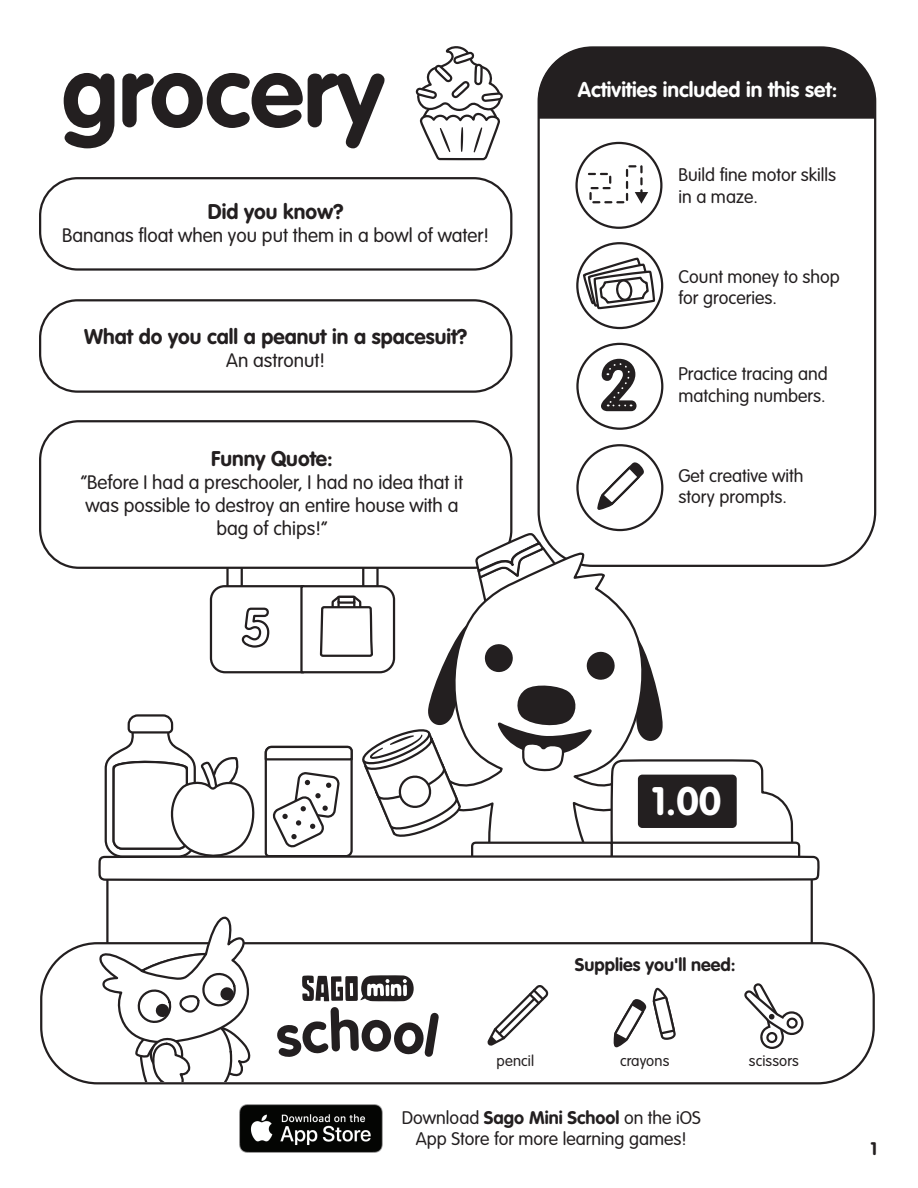
<style>
.page{position:relative;width:918px;height:1188px;background:#fff}
.page>*{position:absolute;margin:0;border:0;box-sizing:border-box;transform-origin:0 0}
.t1{font:700 99px "VAG Rounded Std";color:#231f20}
.t2{font:900 72px "VAG Rounded Std";color:#231f20}
.t3{font:700 39.3px "VAG Rounded Std";color:#fff}
.t4{font:700 21px "VAG Rounded Std";color:#231f20}
.t5{font:700 21px "VAG Rounded Std";color:#fff}
.t6{font:300 19.2px/23.1px "VAG Rounded Std";color:#231f20;text-align:center}
.t7{font:300 18px/21.6px "VAG Rounded Std";color:#231f20}
.t8{font:700 18px "VAG Rounded Std";color:#231f20}
.t9{font:300 15px "VAG Rounded Std";letter-spacing:.01em;color:#231f20}
.s1{font-weight:700}
</style>
<div class="page">
<svg style="left:415px;top:46px;width:88px;height:115px"></svg>
<div style="left:39px;top:177px;width:473px;height:94px;border:2px solid #231f20;border-radius:38px"></div>
<div style="left:538px;top:47px;width:337px;height:72px;background:#231f20"></div>
<div style="left:39px;top:299px;width:473px;height:94px;border:2px solid #231f20;border-radius:38px"></div>
<div style="left:39px;top:420px;width:473px;height:149px;border:2px solid #231f20;border-radius:38px"></div>
<div style="left:576px;top:343px;width:87px;height:87px;border:2px solid #231f20;border-radius:50%"></div>
<div style="left:576px;top:444px;width:87px;height:87px;border:2px solid #231f20;border-radius:50%"></div>
<svg style="left:598px;top:462px;width:46px;height:48px"></svg>
<div style="left:576px;top:242px;width:87px;height:87px;border:2px solid #231f20;border-radius:50%"></div>
<svg style="left:583px;top:258px;width:74px;height:51px"></svg>
<div style="left:575px;top:142px;width:88px;height:87px;border:2px solid #231f20;border-radius:50%"></div>
<img style="left:240px;top:1105px;width:142px;height:47px">
<div style="left:106px;top:873px;width:707px;height:131px;background:#fff;border:2px solid #231f20"></div>
<svg style="left:97px;top:531px;width:723px;height:351px"></svg>
<div style="left:41px;top:943px;width:833px;height:140px;background:#fff;border-radius:56px"></div>
<div style="left:40px;top:942px;width:835px;height:142px;border:2px solid #231f20;border-radius:56px"></div>
<svg style="left:302px;top:975px;width:112px;height:26px"></svg>
<svg style="left:277px;top:1007px;width:162px;height:50px"></svg>
<svg style="left:653px;top:988px;width:23px;height:52px"></svg>
<svg style="left:614px;top:999px;width:33px;height:48px"></svg>
<svg style="left:744px;top:983px;width:60px;height:66px"></svg>
<svg style="left:487px;top:985px;width:62px;height:61px"></svg>
<svg style="left:97px;top:913px;width:157px;height:169px"></svg>
<svg style="left:588px;top:165px;width:60px;height:39px"></svg>
<h1 class="t1" style="left:62px;top:34px;width:324px">grocery</h1>
<p class="t4" style="left:208px;top:199px;width:137px">Did you know?</p>
<p class="t6" style="left:62px;top:224px;width:429px">Bananas float when you put them in a bowl of water!</p>
<p class="t4" style="left:84px;top:324px;width:385px">What do you call a peanut in a spacesuit?</p>
<p class="t6" style="left:226px;top:349px;width:100px">An astronut!</p>
<p class="t4" style="left:211px;top:446px;width:123px">Funny Quote:</p>
<p class="t6" style="left:81px;top:471px;width:384px">“Before I had a preschooler, I had no idea that it was possible to destroy an entire house with a bag of chips!”</p>
<p class="t5" style="left:578px;top:77px;width:261px">Activities included in this set:</p>
<p class="t7" style="left:679px;top:164px;width:159px">Build fine motor skills in a maze.</p>
<p class="t7" style="left:679px;top:266px;width:163px">Count money to shop for groceries.</p>
<h2 class="t2" style="left:601px;top:342px;width:37px">2</h2>
<p class="t7" style="left:679px;top:364px;width:151px">Practice tracing and matching numbers.</p>
<p class="t7" style="left:679px;top:465px;width:126px">Get creative with story prompts.</p>
<h3 class="t3" style="left:651px;top:779px;width:72px">1.00</h3>
<p class="t8" style="left:575px;top:955px;width:162px">Supplies you'll need:</p>
<p class="t9" style="left:497px;top:1053px;width:39px">pencil</p>
<p class="t9" style="left:620px;top:1053px;width:51px">crayons</p>
<p class="t9" style="left:749px;top:1053px;width:52px">scissors</p>
<p class="t7" style="left:402px;top:1107px;width:300px;text-align:center">Download <span class="s1">Sago Mini School</span> on the iOS<br>App Store for more learning games!</p>
<p class="t8" style="left:870px;top:1138px;width:8px">1</p>
</div>
